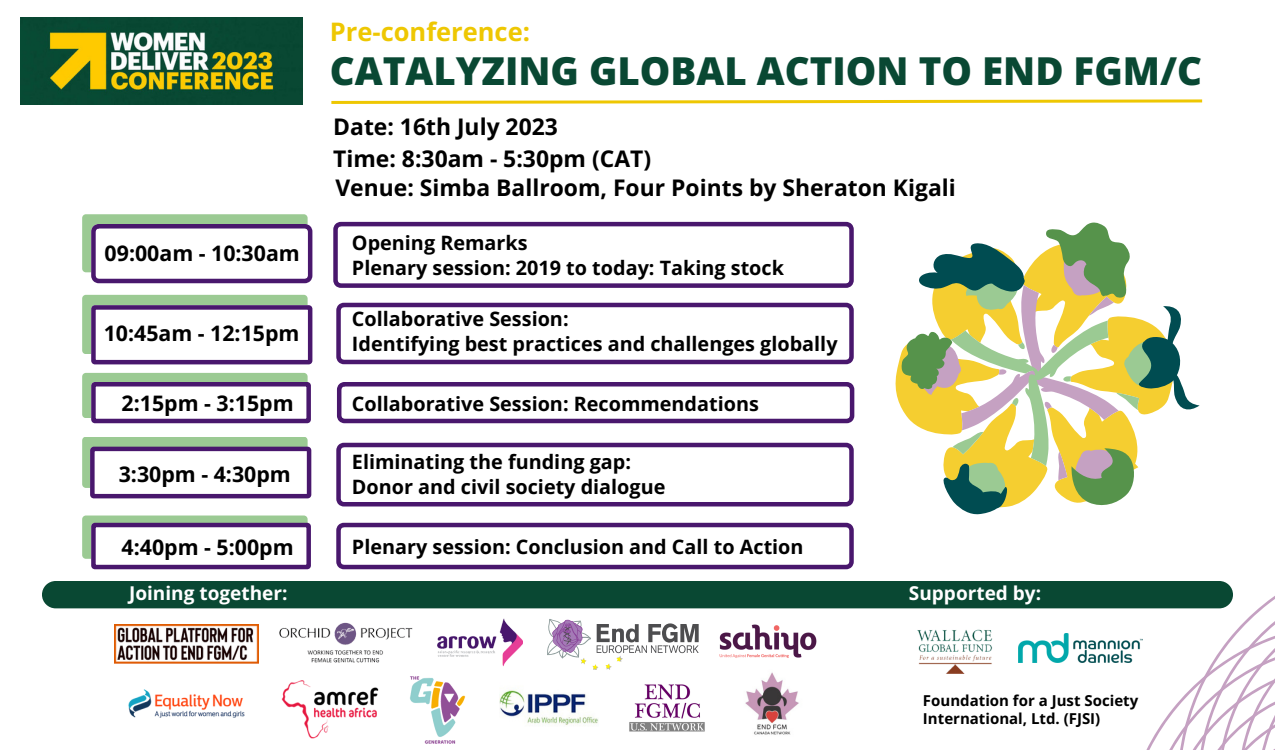
<style>
.page{position:relative;width:1275px;height:750px;background:#fff}
.page>*{position:absolute;margin:0;border:0;box-sizing:border-box;transform-origin:0 0}
.t1{font:800 38.5px "Open Sans";color:#094833}
.t2{font:700 25.5px "Open Sans";color:#eec702}
.t3{font:700 22.9px "Open Sans";color:#000}
.t4{font:700 21.3px "Open Sans";color:#000}
.t5{font:700 19.8px "Open Sans";color:#000}
.t6{font:700 19px "Open Sans";color:#fff}
.t7{font:700 15px/18px "Open Sans";color:#000}
</style>
<div class="page">
<div style="left:42px;top:581px;width:1191px;height:27px;background:#094833;border-radius:14px"></div>
<svg style="left:895px;top:222px;width:305px;height:292px"></svg>
<img style="left:437px;top:618px;width:86px;height:49px">
<img style="left:279px;top:622px;width:134px;height:40px">
<img style="left:114px;top:624px;width:145px;height:40px">
<svg style="left:547px;top:619px;width:152px;height:51px"></svg>
<img style="left:719px;top:624px;width:98px;height:34px">
<img style="left:127px;top:644px;width:119px;height:74px">
<img style="left:281px;top:680px;width:98px;height:59px">
<img style="left:629px;top:684px;width:76px;height:48px">
<img style="left:410px;top:676px;width:55px;height:68px">
<img style="left:745px;top:672px;width:54px;height:63px">
<img style="left:499px;top:690px;width:99px;height:36px">
<img style="left:21px;top:18px;width:282px;height:87px">
<div style="left:82px;top:295px;width:226px;height:59px;background:#9bca93;border-radius:4px"></div>
<svg style="left:91px;top:305px;width:221px;height:59px;background:#ded5e4"></svg>
<div style="left:82px;top:437px;width:226px;height:51px;background:#9bca93;border-radius:4px"></div>
<svg style="left:90px;top:447px;width:221px;height:51px;background:#dbd2e2"></svg>
<div style="left:82px;top:516px;width:226px;height:43px;background:#9bca93;border-radius:4px"></div>
<svg style="left:91px;top:523px;width:220px;height:46px;background:#d7ccdf"></svg>
<svg style="left:331px;top:99px;width:872px;height:5px"></svg>
<svg style="left:333px;top:222px;width:521px;height:66px"></svg>
<svg style="left:336px;top:303px;width:518px;height:61px"></svg>
<svg style="left:336px;top:443px;width:518px;height:64px"></svg>
<svg style="left:336px;top:523px;width:518px;height:46px"></svg>
<div style="left:82px;top:214px;width:226px;height:58px;background:#9bca93;border-radius:4px"></div>
<svg style="left:91px;top:224px;width:221px;height:59px;background:#ded5e4"></svg>
<svg style="left:1122px;top:581px;width:153px;height:169px"></svg>
<svg style="left:337px;top:382px;width:517px;height:41px"></svg>
<div style="left:82px;top:373px;width:226px;height:45px;background:#9bca93;border-radius:4px"></div>
<svg style="left:91px;top:382px;width:220px;height:41px;background:#d2c6db"></svg>
<img style="left:1018px;top:633px;width:125px;height:29px">
<img style="left:917px;top:629px;width:76px;height:45px">
<p class="t2" style="left:330px;top:14px;width:202px">Pre-conference:</p>
<p class="t1" style="left:330px;top:44px;width:874px">CATALYZING GLOBAL ACTION TO END FGM/C</p>
<p class="t3" style="left:333px;top:111px;width:226px">Date: 16th July 2023</p>
<p class="t3" style="left:333px;top:142px;width:319px">Time: 8:30am - 5:30pm (CAT)</p>
<p class="t3" style="left:335px;top:172px;width:622px">Venue: Simba Ballroom, Four Points by Sheraton Kigali</p>
<p class="t4" style="left:105px;top:238px;width:197px">09:00am - 10:30am</p>
<p class="t5" style="left:352px;top:228px;width:177px">Opening Remarks</p>
<p class="t5" style="left:352px;top:254px;width:434px">Plenary session: 2019 to today: Taking stock</p>
<p class="t4" style="left:104px;top:319px;width:197px">10:45am - 12:15pm</p>
<p class="t5" style="left:352px;top:305px;width:218px">Collaborative Session:</p>
<p class="t5" style="left:352px;top:330px;width:487px">Identifying best practices and challenges globally</p>
<p class="t4" style="left:122px;top:388px;width:174px">2:15pm - 3:15pm</p>
<p class="t5" style="left:352px;top:390px;width:408px">Collaborative Session: Recommendations</p>
<p class="t4" style="left:119px;top:460px;width:174px">3:30pm - 4:30pm</p>
<p class="t4" style="left:122px;top:532px;width:174px">4:40pm - 5:00pm</p>
<p class="t6" style="left:129px;top:580px;width:160px">Joining together:</p>
<p class="t5" style="left:352px;top:448px;width:281px">Eliminating the funding gap:</p>
<p class="t5" style="left:352px;top:473px;width:315px">Donor and civil society dialogue</p>
<p class="t5" style="left:352px;top:533px;width:453px">Plenary session: Conclusion and Call to Action</p>
<p class="t6" style="left:909px;top:580px;width:134px">Supported by:</p>
<p class="t7" style="left:923px;top:691px;width:217px">Foundation for a Just Society<br>International, Ltd. (FJSI)</p>
</div>
